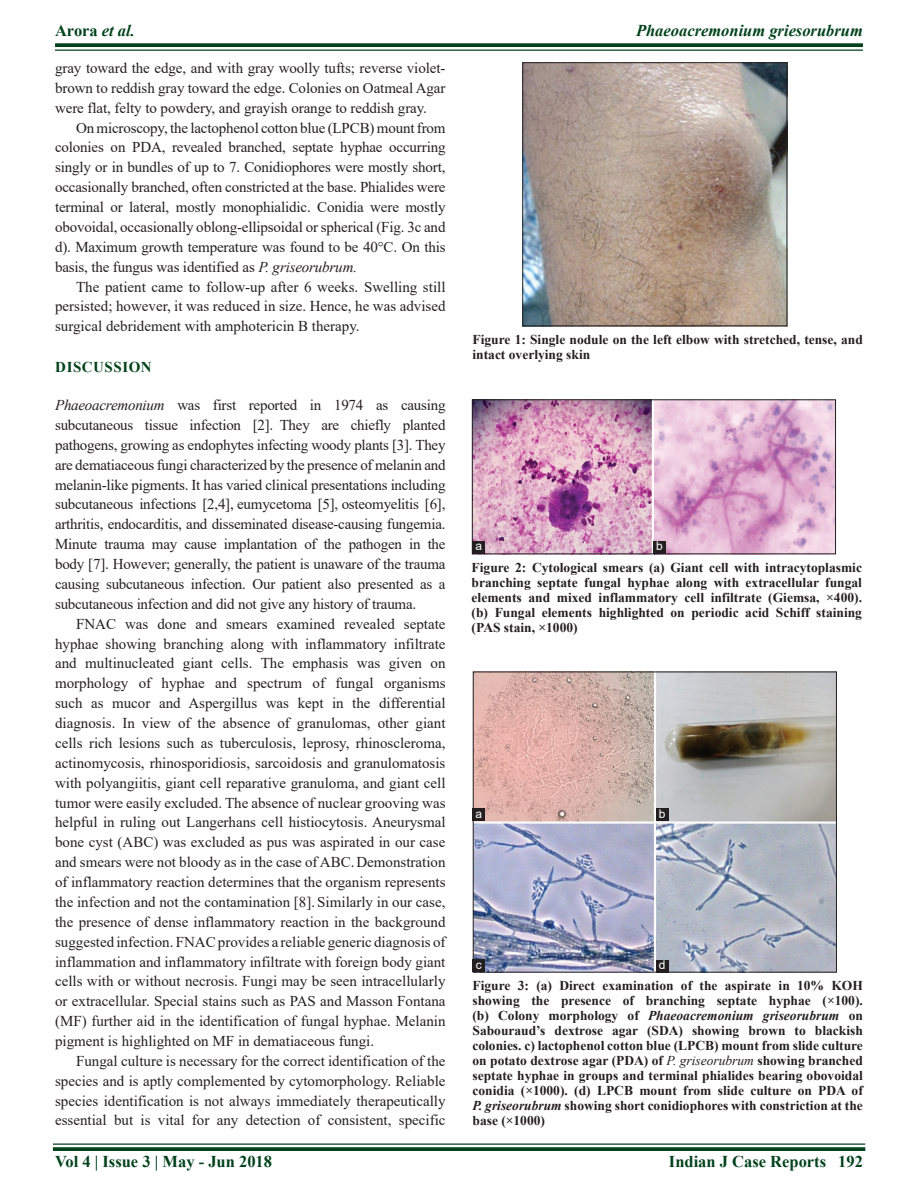
<style>
.page{position:relative;width:918px;height:1188px;background:#fff}
.page>*{position:absolute;margin:0;border:0;box-sizing:border-box;transform-origin:0 0}
.RF{font:700 16.5px "Times New Roman";color:#00421c}
.t1{font:italic 700 16.5px "Times New Roman";color:#00421c}
.TX{font:15px/19.8px "Times New Roman";color:#231f20;text-align:justify}
.TXFL{font:15px/19.8px "Times New Roman";letter-spacing:-.015em;color:#231f20;text-align:justify}
.t2{font:700 15px "Times New Roman";letter-spacing:.035em;color:#00421c}
.FGC{font:700 13.5px/15px "Times New Roman";color:#231f20;text-align:justify}
.LABEL{font:12px "Arial";color:#fff}
.s1{font-style:italic}
.s2{font-weight:400;font-style:italic}
</style>
<div class="page">
<svg style="left:55px;top:43px;width:808px;height:4px;background:#124f2c"></svg>
<hr style="left:55px;top:50px;width:808px;height:1px;background:#00421c">
<hr style="left:53px;top:1143px;width:812px;height:2px;background:#00421c">
<svg style="left:53px;top:1147px;width:812px;height:4px;background:#0f4d29"></svg>
<img style="left:525px;top:65px;width:260px;height:259px">
<div style="left:523px;top:63px;width:264px;height:263px;border:1px solid #231f20"></div>
<img style="left:474px;top:402px;width:360px;height:150px">
<div style="left:472px;top:400px;width:364px;height:154px;border:1px solid #231f20"></div>
<img style="left:475px;top:674px;width:360px;height:296px">
<div style="left:473px;top:672px;width:364px;height:300px;border:1px solid #231f20"></div>
<div style="left:472px;top:809px;width:13px;height:12px;background:#231f20"></div>
<div style="left:656px;top:808px;width:13px;height:13px;background:#231f20"></div>
<div style="left:472px;top:959px;width:13px;height:13px;background:#231f20"></div>
<div style="left:656px;top:960px;width:12px;height:13px;background:#231f20"></div>
<div style="left:472px;top:541px;width:13px;height:13px;background:#231f20"></div>
<div style="left:653px;top:541px;width:13px;height:12px;background:#231f20"></div>
<p class="RF" style="left:55px;top:18px;width:81px">Arora <span class="s1">et al.</span></p>
<p class="t1" style="left:636px;top:19px;width:228px">Phaeoacremonium griesorubrum</p>
<p class="TX" style="left:55px;top:58px;width:392px">gray toward the edge, and with gray woolly tufts; reverse violet&shy;brown to reddish gray toward the edge. Colonies on Oatmeal Agar were flat, felty to powdery, and grayish orange to reddish gray.</p>
<p class="TX" style="left:55px;top:117px;width:392px;text-indent:21px">On microscopy, the lactophenol cotton blue (LPCB) mount from colonies on PDA, revealed branched, septate hyphae occurring singly or in bundles of up to 7. Conidiophores were mostly short, occasionally branched, often constricted at the base. Phialides were terminal or lateral, mostly monophialidic. Conidia were mostly obovoidal, occasionally oblong-ellipsoidal or spherical (Fig. 3c and d). Maximum growth temperature was found to be 40°C. On this basis, the fungus was identified as <span class="s1">P. griseorubrum.</span></p>
<p class="TX" style="left:55px;top:276px;width:392px;text-indent:21px">The patient came to follow-up after 6 weeks. Swelling still persisted; however, it was reduced in size. Hence, he was advised surgical debridement with amphotericin B therapy.</p>
<h1 class="t2" style="left:55px;top:356px;width:98px">DISCUSSION</h1>
<p class="TXFL" style="left:55px;top:395px;width:392px"><span class="s1">Phaeoacremonium</span> was first reported in 1974 as causing subcutaneous tissue infection [2]. They are chiefly planted pathogens, growing as endophytes infecting woody plants [3]. They are dematiaceous fungi characterized by the presence of melanin and melanin-like pigments. It has varied clinical presentations including subcutaneous infections [2,4], eumycetoma [5], osteomyelitis [6], arthritis, endocarditis, and disseminated disease-causing fungemia.<br>Minute trauma may cause implantation of the pathogen in the body [7]. However; generally, the patient is unaware of the trauma causing subcutaneous infection. Our patient also presented as a subcutaneous infection and did not give any history of trauma.</p>
<p class="TX" style="left:55px;top:613px;width:392px;text-indent:21px">FNAC was done and smears examined revealed septate hyphae showing branching along with inflammatory infiltrate and multinucleated giant cells. The emphasis was given on morphology of hyphae and spectrum of fungal organisms such as mucor and Aspergillus was kept in the differential diagnosis. In view of the absence of granulomas, other giant cells rich lesions such as tuberculosis, leprosy, rhinoscleroma, actinomycosis, rhinosporidiosis, sarcoidosis and granulomatosis with polyangiitis, giant cell reparative granuloma, and giant cell tumor were easily excluded. The absence of nuclear grooving was helpful in ruling out Langerhans cell histiocytosis. Aneurysmal bone cyst (ABC) was excluded as pus was aspirated in our case and smears were not bloody as in the case of ABC.Demonstration of inflammatory reaction determines that the organism represents the infection and not the contamination [8]. Similarly in our case, the presence of dense inflammatory reaction in the background suggested infection. FNAC provides a reliable generic diagnosis of inflammation and inflammatory infiltrate with foreign body giant cells with or without necrosis. Fungi may be seen intracellularly or extracellular. Special stains such as PAS and Masson Fontana (MF) further aid in the identification of fungal hyphae. Melanin pigment is highlighted on MF in dematiaceous fungi.</p>
<p class="TX" style="left:55px;top:1050px;width:392px;text-indent:21px">Fungal culture is necessary for the correct identification of the species and is aptly complemented by cytomorphology. Reliable species identification is not always immediately therapeutically essential but is vital for any detection of consistent, specific</p>
<p class="FGC" style="left:472px;top:332px;width:392px">Figure 1: Single nodule on the left elbow with stretched, tense, and intact overlying skin</p>
<p class="LABEL" style="left:476px;top:538px;width:8px">a</p>
<p class="LABEL" style="left:656px;top:538px;width:8px">b</p>
<p class="FGC" style="left:472px;top:560px;width:392px">Figure 2: Cytological smears (a) Giant cell with intracytoplasmic branching septate fungal hyphae along with extracellular fungal elements and mixed inflammatory cell infiltrate (Giemsa, ×400). (b) Fungal elements highlighted on periodic acid Schiff staining (PAS stain, ×1000)</p>
<p class="LABEL" style="left:476px;top:806px;width:8px">a</p>
<p class="LABEL" style="left:659px;top:805px;width:8px">b</p>
<p class="LABEL" style="left:476px;top:956px;width:7px">c</p>
<p class="LABEL" style="left:659px;top:957px;width:8px">d</p>
<p class="FGC" style="left:472px;top:978px;width:392px">Figure 3: (a) Direct examination of the aspirate in 10% KOH showing the presence of branching septate hyphae (×100). (b) Colony morphology of <span class="s1">Phaeoacremonium griseorubrum</span> on Sabouraud’s dextrose agar (SDA) showing brown to blackish colonies. c) lactophenol cotton blue (LPCB) mount from slide culture on potato dextrose agar (PDA) of <span class="s2">P. griseorubrum</span> showing branched septate hyphae in groups and terminal phialides bearing obovoidal conidia (×1000). (d) LPCB mount from slide culture on PDA of <span class="s1">P. griseorubrum</span> showing short conidiophores with constriction at the base (×1000)</p>
<p class="RF" style="left:55px;top:1150px;width:219px">Vol 4 | Issue 3 | May - Jun 2018</p>
<p class="RF" style="left:669px;top:1150px;width:195px">Indian J Case Reports 192</p>
</div>
